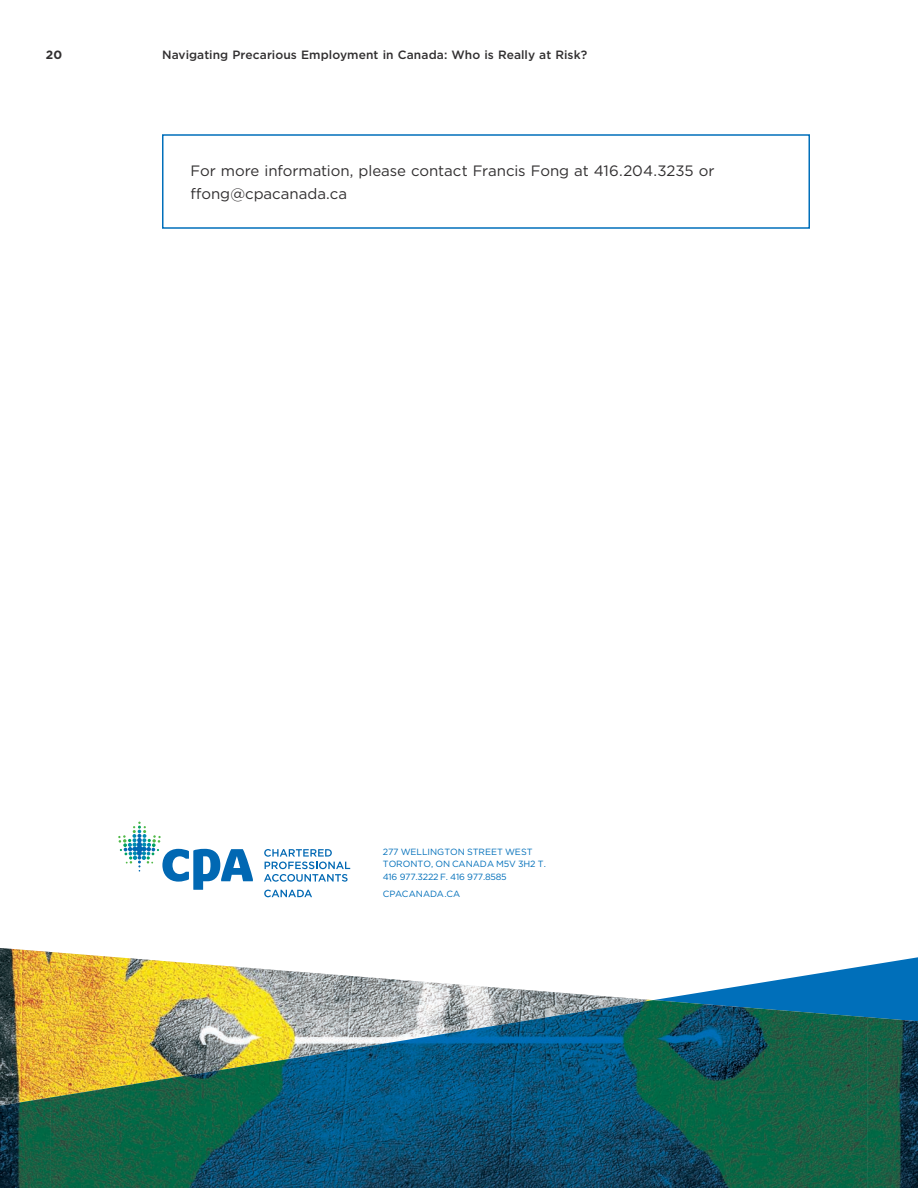
<style>
.page{position:relative;width:918px;height:1188px;background:#fff}
.page>*{position:absolute;margin:0;border:0;box-sizing:border-box;transform-origin:0 0}
.t1{font:15px/22.5px "Gotham";letter-spacing:-.005em;color:#312f30}
.t2{font:500 12px "Gotham";letter-spacing:.005em;color:#312f30}
.t3{font:700 12px "Gotham";color:#312f30}
.t4{font:9px "Gotham";color:#006fba}
</style>
<div class="page">
<svg style="left:118px;top:822px;width:135px;height:68px"></svg>
<svg style="left:264px;top:890px;width:48px;height:7px"></svg>
<svg style="left:264px;top:849px;width:86px;height:33px"></svg>
<img style="left:0;top:948px;width:651px;height:149px">
<svg style="left:654px;top:957px;width:264px;height:60px"></svg>
<img style="left:357px;top:1007px;width:255px;height:181px">
<img style="left:612px;top:1000px;width:256px;height:188px">
<img style="left:867px;top:1017px;width:51px;height:171px">
<img style="left:50px;top:1048px;width:307px;height:140px">
<img style="left:0;top:1097px;width:51px;height:91px">
<h2 class="t3" style="left:46px;top:47px;width:18px">20</h2>
<h2 class="t2" style="left:162px;top:47px;width:427px">Navigating Precarious Employment in Canada: Who is Really at Risk?</h2>
<p class="t1" style="left:190px;top:159px;width:526px">For more information, please contact Francis Fong at 416.204.3235 or ffong@cpacanada.ca</p>
<p class="t4" style="left:383px;top:846px;width:151px">277 WELLINGTON STREET WEST</p>
<p class="t4" style="left:383px;top:858px;width:165px">TORONTO, ON CANADA M5V 3H2 T.</p>
<p class="t4" style="left:383px;top:871px;width:125px">416 977.3222 F. 416 977.8585</p>
<p class="t4" style="left:383px;top:888px;width:79px">CPACANADA.CA</p>
</div>
